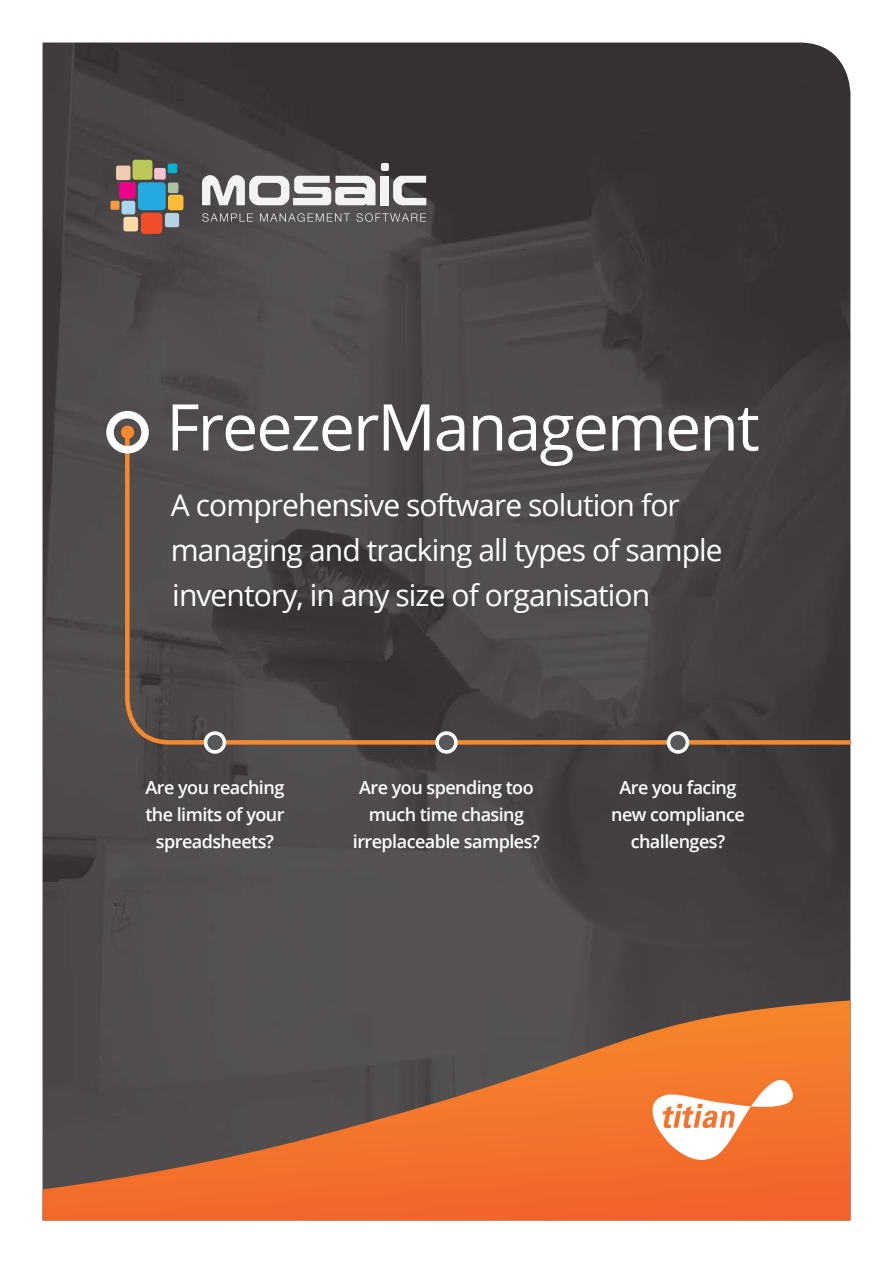
<style>
.page{position:relative;width:893px;height:1263px;background:#fff}
.page>*{position:absolute;margin:0;border:0;box-sizing:border-box;transform-origin:0 0}
.t1{font:64.5px "Open Sans";letter-spacing:-.03em;color:#fff}
.t2{font:30px/45px "Open Sans";letter-spacing:-.03em;color:#fff}
.t3{font:600 18px/27px "Open Sans";letter-spacing:-.03em;color:#fff;text-align:center}
</style>
<div class="page">
<img style="left:43px;top:43px;width:807px;height:957px">
<svg style="left:43px;top:1000px;width:807px;height:220px;background:#a7603b"></svg>
<svg style="left:652px;top:1080px;width:141px;height:80px"></svg>
<div style="left:380px;top:176px;width:9px;height:29px;background:#f3f3f3"></div>
<svg style="left:393px;top:176px;width:33px;height:29px"></svg>
<svg style="left:202px;top:175px;width:173px;height:30px"></svg>
<div style="left:381px;top:163px;width:8px;height:8px;background:#f3f3f3;border-radius:2px"></div>
<svg style="left:202px;top:213px;width:51px;height:9px"></svg>
<svg style="left:260px;top:213px;width:90px;height:9px"></svg>
<svg style="left:356px;top:213px;width:70px;height:9px"></svg>
<div style="left:116px;top:166px;width:15px;height:14px;background:#f0cbb2;border-radius:2px"></div>
<div style="left:132px;top:160px;width:20px;height:20px;background:#bcc958;border-radius:3px"></div>
<div style="left:154px;top:168px;width:12px;height:12px;background:#f8c2d3;border-radius:2px"></div>
<div style="left:168px;top:183px;width:10px;height:10px;background:#aac2a0;border-radius:2px"></div>
<div style="left:168px;top:195px;width:15px;height:15px;background:#febd35;border-radius:3px"></div>
<div style="left:123px;top:217px;width:15px;height:14px;background:#fedba9;border-radius:3px"></div>
<div style="left:122px;top:201px;width:13px;height:13px;background:#a9d7ed;border-radius:2px"></div>
<div style="left:165px;top:213px;width:14px;height:14px;background:#b5d1e4;border-radius:2px"></div>
<div style="left:119px;top:182px;width:17px;height:17px;background:#ed028c;border-radius:3px"></div>
<div style="left:141px;top:213px;width:21px;height:21px;background:#f04d28;border-radius:4px"></div>
<div style="left:111px;top:201px;width:9px;height:9px;background:#f89c3d;border-radius:2px"></div>
<div style="left:168px;top:164px;width:9px;height:9px;background:#00b6d2;border-radius:2px"></div>
<div style="left:138px;top:182px;width:28px;height:28px;background:#24aae1;border-radius:4px"></div>
<svg style="left:123px;top:429px;width:728px;height:318px;background:#4c4645"></svg>
<div style="left:106px;top:411px;width:43px;height:42px;border:8px solid #fff;border-radius:50%"></div>
<div style="left:121px;top:426px;width:13px;height:13px;background:#f6892b;border-radius:50%"></div>
<svg style="left:204px;top:731px;width:22px;height:23px"></svg>
<svg style="left:435px;top:731px;width:23px;height:23px"></svg>
<svg style="left:667px;top:731px;width:22px;height:23px"></svg>
<p class="t1" style="left:166px;top:383px;width:595px">FreezerManagement</p>
<p class="t2" style="left:171px;top:482px;width:553px">A comprehensive software solution for managing and tracking all types of sample inventory, in any size of organisation</p>
<p class="t3" style="left:145px;top:774px;width:141px">Are you reaching the limits of your spreadsheets?</p>
<p class="t3" style="left:353px;top:774px;width:189px">Are you spending too much time chasing irreplaceable samples?</p>
<p class="t3" style="left:611px;top:774px;width:135px">Are you facing new compliance challenges?</p>
</div>
